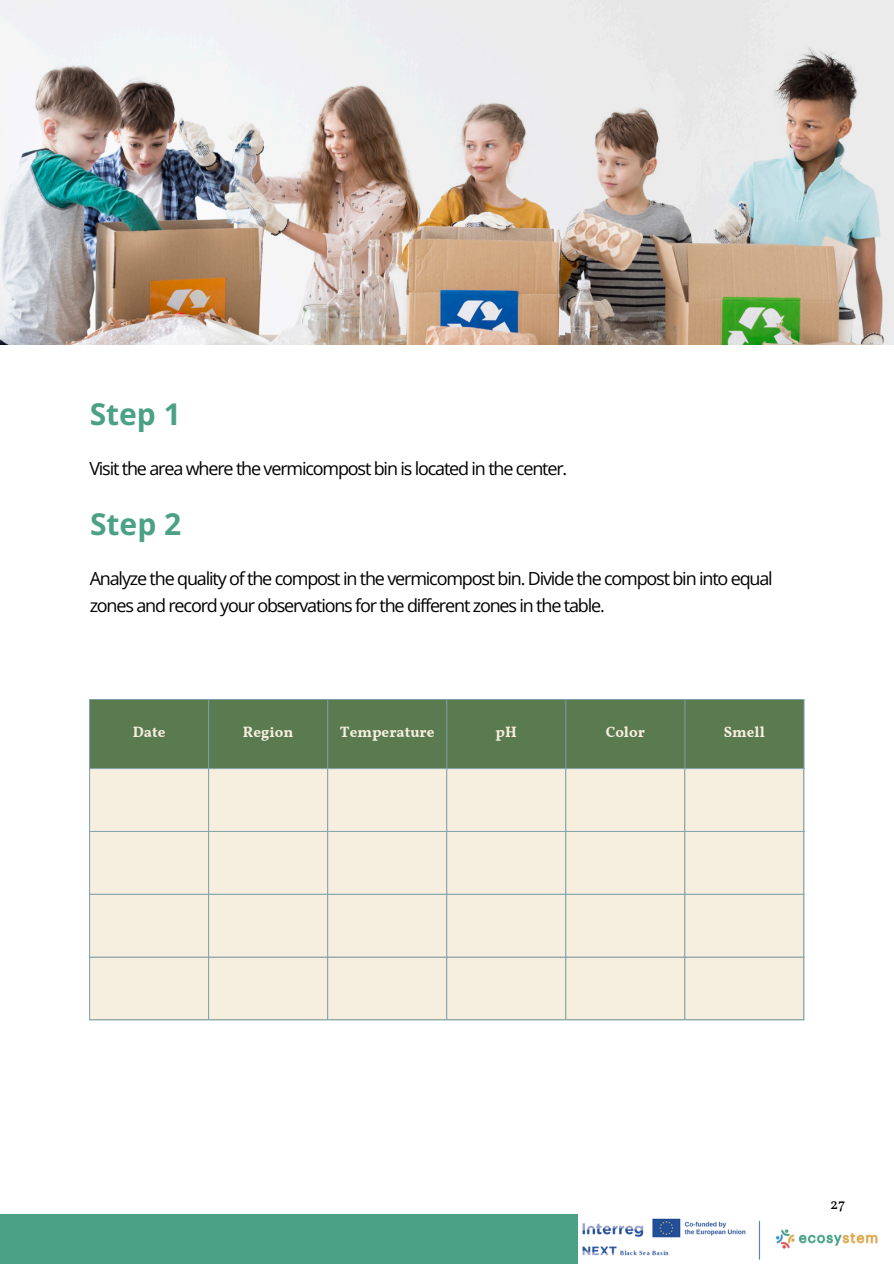
<style>
.page{position:relative;width:894px;height:1264px;background:#fff}
.page>*{position:absolute;margin:0;border:0;box-sizing:border-box;transform-origin:0 0}
.t1{font:700 30px "Open Sans";color:#4aa186}
.t2{font:18px/27px "Open Sans";letter-spacing:-.065em;color:#000}
.t3{font:700 15px "Vollkorn";color:#f6eedf}
.t4{font:15px "Vollkorn";color:#000}
</style>
<div class="page">
<img style="left:577px;top:1214px;width:301px;height:49px">
<div style="left:0;top:1214px;width:577px;height:49px;background:#4aa186"></div>
<img style="left:0;top:0;width:893px;height:344px">
<div style="left:90px;top:700px;width:713px;height:68px;background:#5a7a4f"></div>
<div style="left:90px;top:769px;width:713px;height:250px;background:#f6eedf"></div>
<hr style="left:89px;top:699px;width:1px;height:320px;background:#83a7ad">
<hr style="left:208px;top:699px;width:1px;height:320px;background:#83a7ad">
<hr style="left:327px;top:699px;width:1px;height:320px;background:#83a7ad">
<hr style="left:446px;top:699px;width:1px;height:320px;background:#83a7ad">
<hr style="left:565px;top:699px;width:1px;height:320px;background:#83a7ad">
<hr style="left:684px;top:699px;width:1px;height:320px;background:#83a7ad">
<hr style="left:803px;top:699px;width:1px;height:320px;background:#83a7ad">
<hr style="left:89px;top:699px;width:715px;height:1px;background:#83a7ad">
<hr style="left:89px;top:768px;width:715px;height:1px;background:#83a7ad">
<hr style="left:89px;top:831px;width:715px;height:1px;background:#83a7ad">
<hr style="left:89px;top:893px;width:715px;height:1px;background:#83a7ad">
<hr style="left:89px;top:956px;width:715px;height:1px;background:#83a7ad">
<hr style="left:89px;top:1019px;width:715px;height:1px;background:#83a7ad">
<h2 class="t1" style="left:90px;top:392px;width:93px">Step 1</h2>
<h1 class="t2" style="left:89px;top:454px;width:479px">Visit the area where the vermicompost bin is located in the center.</h1>
<h1 class="t1" style="left:90px;top:502px;width:93px">Step 2</h1>
<p class="t2" style="left:90px;top:565px;width:684px">Analyze the quality ofthe compost in the vermicompost bin. Divide the compost bin into equal zones and record your observations for the different zones in the table.</p>
<h2 class="t3" style="left:133px;top:722px;width:34px">Date</h2>
<p class="t3" style="left:243px;top:722px;width:52px">Region</p>
<p class="t3" style="left:340px;top:722px;width:96px">Temperature</p>
<p class="t3" style="left:495px;top:722px;width:23px">pH</p>
<p class="t3" style="left:605px;top:722px;width:41px">Color</p>
<p class="t3" style="left:723px;top:722px;width:42px">Smell</p>
<p class="t4" style="left:829px;top:1194px;width:17px">27</p>
</div>
